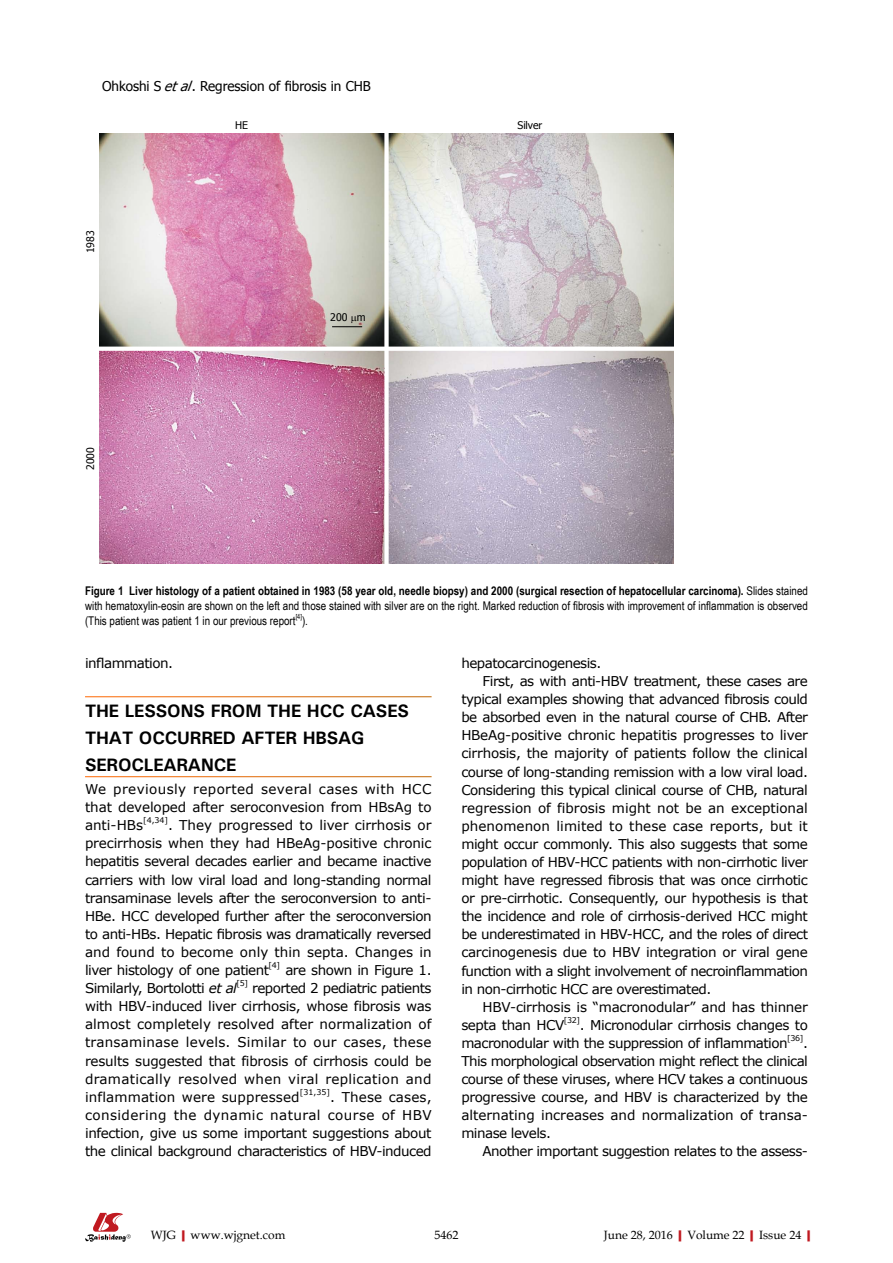
<style>
.page{position:relative;width:893px;height:1263px;background:#fff}
.page>*{position:absolute;margin:0;border:0;box-sizing:border-box;transform-origin:0 0}
.t1{font:700 18px/27px "Univers";letter-spacing:-.01em;color:#000}
.t2{font:13.5px/18.1px "Verdana";letter-spacing:-.04em;color:#000;text-align:justify}
.t3{font:13.5px "Verdana";letter-spacing:-.015em;color:#000}
.t4{font:13.5px "Verdana";color:#000}
.t5{font:13.5px "Verdana";letter-spacing:-.02em;color:#000}
.t6{font:13.5px "Verdana";letter-spacing:.005em;color:#000}
.t7{font:13.5px "Tahoma";color:#000}
.t8{font:12px/15px "Arial Narrow";color:#000;text-align:justify}
.t9{font:12px "Book Antiqua";color:#000}
.t10{font:10.5px "Tahoma";color:#000}
.t11{font:7.8px "Verdana";color:#000}
.t12{font:7.05px "Arial Narrow";color:#000}
.s1{font-style:italic}
.s2{font-weight:700}
.s3{font-weight:700;color:#c01920}
</style>
<div class="page">
<svg style="left:85px;top:1213px;width:46px;height:29px"></svg>
<img style="left:100px;top:134px;width:573px;height:429px">
<div style="left:384px;top:126px;width:5px;height:441px;background:#fff"></div>
<hr style="left:98px;top:347px;width:584px;height:4px;background:#fff">
<hr style="left:332px;top:326px;width:30px;height:1px;background:#000">
<svg style="left:351px;top:316px;width:6px;height:7px"></svg>
<p class="t7" style="left:102px;top:77px;width:270px">Ohkoshi S <span class="s1">etal</span>. Regression of fibrosis in CHB</p>
<p class="t10" style="left:83px;top:253px;width:24px;rotate:-90deg">1983</p>
<p class="t10" style="left:83px;top:470px;width:24px;rotate:-90deg">2000</p>
<p class="t10" style="left:235px;top:118px;width:14px">HE</p>
<p class="t10" style="left:518px;top:118px;width:26px">Silver</p>
<p class="t10" style="left:330px;top:310px;width:37px">200 m</p>
<p class="t8" style="left:85px;top:582px;width:724px"><span class="s2">Figure 1 Liver histology of a patient obtained in 1983 (58 year old, needle biopsy) and 2000 (surgical resection of hepatocellular carcinoma).</span> Slides stained with hematoxylin-eosin are shown on the left and those stained with silver are on the right. Marked reduction of fibrosis with improvement of inflammation is observed (This patient was patient 1 in our previous report</p>
<p class="t12" style="left:296px;top:611px;width:8px">[4]</p>
<p class="t8" style="left:302px;top:612px;width:8px">).</p>
<p class="t2" style="left:85px;top:653px;width:89px">inflammation.</p>
<p class="t1" style="left:85px;top:696px;width:326px">THE LESSONS FROM THE HCC CASES<br>THAT OCCURRED AFTER HBSAG<br>SEROCLEARANCE</p>
<p class="t2" style="left:85px;top:779px;width:348px">We previously reported several cases with HCC that developed after seroconvesion from HBsAg to anti-HBs</p>
<p class="t11" style="left:143px;top:816px;width:26px">[4,34]</p>
<p class="t2" style="left:85px;top:816px;width:348px;text-indent:83px">. They progressed to liver cirrhosis or precirrhosis when they had HBeAg-positive chronic hepatitis several decades earlier and became inactive carriers with low viral load and long-standing normal transaminase levels after the seroconversion to anti-HBe. HCC developed further after the seroconversion to anti-HBs. Hepatic fibrosis was dramatically reversed and found to become only thin septa. Changes in liver histology of one patient</p>
<p class="t11" style="left:269px;top:960px;width:13px">[4]</p>
<p class="t2" style="left:285px;top:961px;width:148px">are shown in Figure 1.</p>
<p class="t2" style="left:85px;top:979px;width:153px">Similarly, Bortolotti <span class="s1">et al</span></p>
<p class="t11" style="left:236px;top:978px;width:13px">[5]</p>
<p class="t2" style="left:85px;top:979px;width:348px;text-indent:167px">reported 2 pediatric patients with HBV-induced liver cirrhosis, whose fibrosis was almost completely resolved after normalization of transaminase levels. Similar to our cases, these results suggested that fibrosis of cirrhosis could be dramatically resolved when viral replication and inflammation were suppressed</p>
<p class="t11" style="left:300px;top:1087px;width:32px">[31,35]</p>
<p class="t2" style="left:85px;top:1087px;width:348px;text-indent:245px">. These cases, considering the dynamic natural course of HBV infection, give us some important suggestions about the clinical background characteristics of HBV-induced</p>
<p class="t2" style="left:461px;top:653px;width:141px">hepatocarcinogenesis.</p>
<p class="t2" style="left:483px;top:672px;width:327px">First, as with anti-HBV treatment, these cases are</p>
<p class="t2" style="left:461px;top:690px;width:348px">typical examples showing that advanced fibrosis could</p>
<p class="t2" style="left:461px;top:708px;width:348px">be absorbed even in the natural course of CHB. After</p>
<p class="t3" style="left:461px;top:727px;width:348px">HBeAg-positive chronic hepatitis progresses to liver</p>
<p class="t3" style="left:461px;top:745px;width:348px">cirrhosis, the majority of patients follow the clinical</p>
<p class="t2" style="left:461px;top:762px;width:348px">course of long-standing remission with a low viral load.</p>
<p class="t2" style="left:461px;top:780px;width:348px">Considering this typical clinical course of CHB, natural</p>
<p class="t4" style="left:461px;top:799px;width:348px">regression of fibrosis might not be an exceptional</p>
<p class="t6" style="left:461px;top:817px;width:348px">phenomenon limited to these case reports, but it</p>
<p class="t2" style="left:461px;top:834px;width:348px">might occur commonly. This also suggests that some</p>
<p class="t2" style="left:461px;top:852px;width:348px">population of HBV-HCC patients with non-cirrhotic liver</p>
<p class="t2" style="left:461px;top:871px;width:348px">might have regressed fibrosis that was once cirrhotic</p>
<p class="t2" style="left:461px;top:889px;width:348px">or pre-cirrhotic. Consequently, our hypothesis is that</p>
<p class="t2" style="left:461px;top:907px;width:348px">the incidence and role of cirrhosis-derived HCC might</p>
<p class="t2" style="left:461px;top:925px;width:348px">be underestimated in HBV-HCC, and the roles of direct</p>
<p class="t5" style="left:461px;top:944px;width:348px">carcinogenesis due to HBV integration or viral gene</p>
<p class="t2" style="left:461px;top:961px;width:348px">function with a slight involvement of necroinflammation</p>
<p class="t2" style="left:461px;top:979px;width:251px">in non-cirrhotic HCC are overestimated.</p>
<p class="t5" style="left:483px;top:998px;width:327px">HBV-cirrhosis is “macronodular” and has thinner</p>
<p class="t2" style="left:461px;top:1015px;width:104px">septa than HCV</p>
<p class="t11" style="left:564px;top:1015px;width:18px">[32]</p>
<p class="t2" style="left:461px;top:1015px;width:348px;text-indent:119px">. Micronodular cirrhosis changes to macronodular with the suppression of inflammation</p>
<p class="t11" style="left:787px;top:1033px;width:18px">[36]</p>
<p class="t2" style="left:803px;top:1033px;width:6px">.</p>
<p class="t2" style="left:461px;top:1051px;width:348px">This morphological observation might reflect the clinical</p>
<p class="t2" style="left:461px;top:1070px;width:348px">course of these viruses, where HCV takes a continuous</p>
<p class="t2" style="left:461px;top:1088px;width:348px">progressive course, and HBV is characterized by the</p>
<p class="t4" style="left:461px;top:1107px;width:346px">alternating increases and normalization of transa-</p>
<p class="t2" style="left:461px;top:1124px;width:91px">minase levels.</p>
<p class="t2" style="left:483px;top:1142px;width:325px">Another important suggestion relates to the assess-</p>
<p class="t9" style="left:151px;top:1226px;width:136px">WJG<span class="s3">|</span>www.wjgnet.com</p>
<p class="t9" style="left:434px;top:1226px;width:25px">5462</p>
<p class="t9" style="left:604px;top:1226px;width:214px">June 28, 2016<span class="s3">|</span>Volume 22<span class="s3">|</span>Issue 24<span class="s3">|</span></p>
</div>
